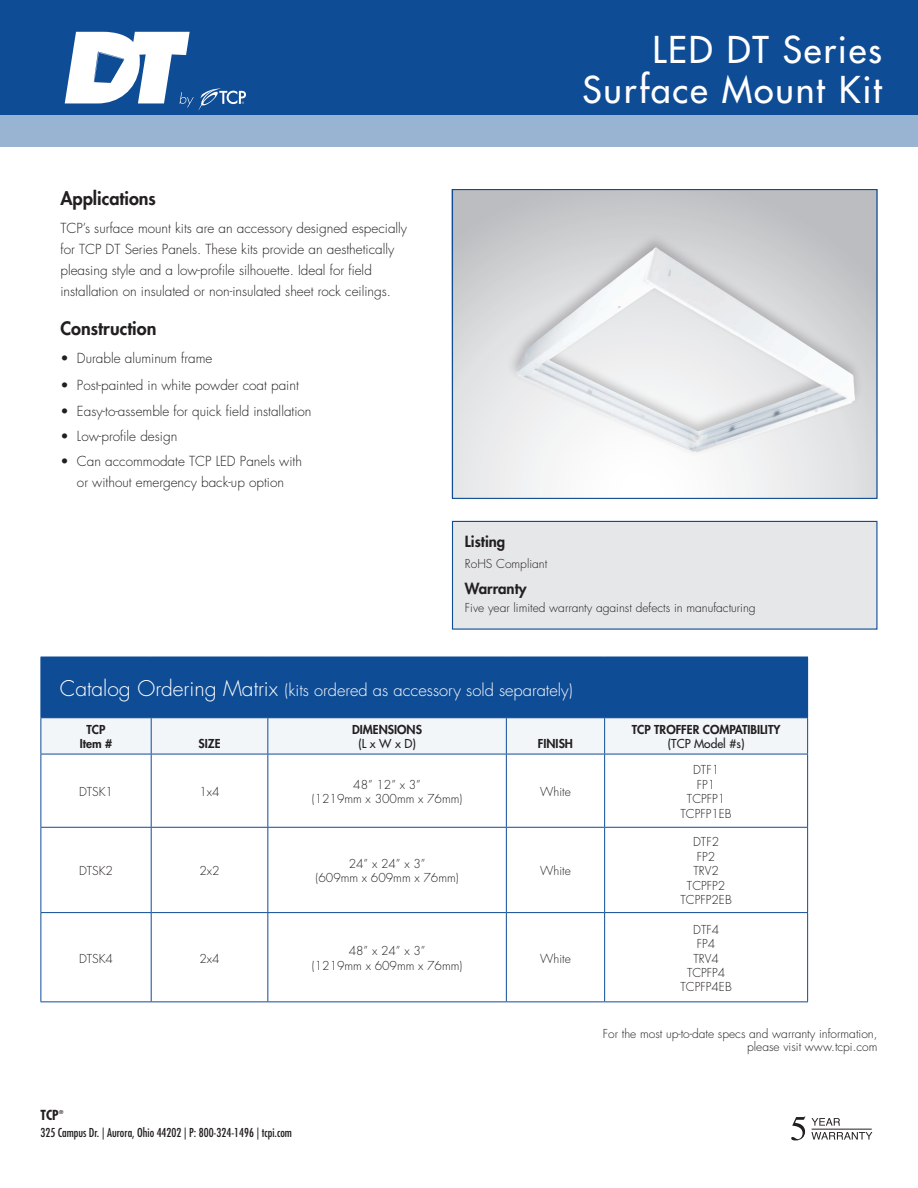
<style>
.page{position:relative;width:918px;height:1188px;background:#fff}
.page>*{position:absolute;margin:0;border:0;box-sizing:border-box;transform-origin:0 0}
.t1{font:500 36px/40.5px "Futura Std";letter-spacing:.05em;color:#fff;text-align:right}
.t2{font:800 18px "Futura Std";color:#231f20}
.t3{font:300 16.5px "Futura Std";color:#fff}
.t4{font:800 15px "Futura Std";color:#231f20}
.t5{font:300 13.5px/21px "Futura Std";color:#231f20}
.t6{font:700 condensed 13.5px "Futura Std";color:#231f20}
.t7{font:300 12px/14.4px "Futura Std";color:#231f20;text-align:center}
.t8{font:condensed 12px "Futura Std";color:#231f20}
.t9{font:800 12px/14.4px "Futura Std";color:#231f20;text-align:center}
.t10{font:500 12px "Futura Std";color:#231f20}
.t11{font:700 condensed 5.25px "Futura Std";color:#231f20}
.s1{font-size:21px}
</style>
<div class="page">
<div style="left:41px;top:657px;width:767px;height:61px;background:#0f4c96"></div>
<svg style="left:41px;top:718px;width:766px;height:36px"></svg>
<svg style="left:41px;top:755px;width:766px;height:246px"></svg>
<hr style="left:40px;top:657px;width:1px;height:60px;background:#0f4c96">
<hr style="left:40px;top:717px;width:111px;height:1px;background:#0f4c96">
<hr style="left:40px;top:718px;width:1px;height:36px;background:#0f4c96">
<hr style="left:151px;top:718px;width:1px;height:36px;background:#0f4c96">
<hr style="left:267px;top:718px;width:1px;height:36px;background:#0f4c96">
<hr style="left:506px;top:718px;width:1px;height:36px;background:#0f4c96">
<hr style="left:604px;top:718px;width:1px;height:36px;background:#0f4c96">
<hr style="left:807px;top:718px;width:1px;height:36px;background:#0f4c96">
<hr style="left:40px;top:754px;width:111px;height:1px;background:#0f4c96">
<hr style="left:40px;top:754px;width:1px;height:73px;background:#0f4c96">
<hr style="left:151px;top:754px;width:117px;height:1px;background:#0f4c96">
<hr style="left:151px;top:754px;width:1px;height:73px;background:#0f4c96">
<hr style="left:268px;top:754px;width:238px;height:1px;background:#0f4c96">
<hr style="left:267px;top:754px;width:1px;height:73px;background:#0f4c96">
<hr style="left:506px;top:754px;width:99px;height:1px;background:#0f4c96">
<hr style="left:506px;top:754px;width:1px;height:73px;background:#0f4c96">
<hr style="left:605px;top:754px;width:203px;height:1px;background:#0f4c96">
<hr style="left:604px;top:754px;width:1px;height:73px;background:#0f4c96">
<hr style="left:807px;top:754px;width:1px;height:73px;background:#0f4c96">
<hr style="left:40px;top:827px;width:111px;height:1px;background:#0f4c96">
<hr style="left:40px;top:828px;width:1px;height:84px;background:#0f4c96">
<hr style="left:151px;top:827px;width:117px;height:1px;background:#0f4c96">
<hr style="left:151px;top:828px;width:1px;height:84px;background:#0f4c96">
<hr style="left:268px;top:827px;width:238px;height:1px;background:#0f4c96">
<hr style="left:267px;top:828px;width:1px;height:84px;background:#0f4c96">
<hr style="left:506px;top:827px;width:99px;height:1px;background:#0f4c96">
<hr style="left:506px;top:828px;width:1px;height:84px;background:#0f4c96">
<hr style="left:605px;top:827px;width:203px;height:1px;background:#0f4c96">
<hr style="left:604px;top:828px;width:1px;height:84px;background:#0f4c96">
<hr style="left:807px;top:828px;width:1px;height:84px;background:#0f4c96">
<hr style="left:40px;top:912px;width:111px;height:1px;background:#0f4c96">
<hr style="left:40px;top:913px;width:1px;height:88px;background:#0f4c96">
<hr style="left:151px;top:912px;width:117px;height:1px;background:#0f4c96">
<hr style="left:151px;top:913px;width:1px;height:88px;background:#0f4c96">
<hr style="left:268px;top:912px;width:238px;height:1px;background:#0f4c96">
<hr style="left:267px;top:913px;width:1px;height:88px;background:#0f4c96">
<hr style="left:506px;top:912px;width:99px;height:1px;background:#0f4c96">
<hr style="left:506px;top:913px;width:1px;height:88px;background:#0f4c96">
<hr style="left:605px;top:912px;width:203px;height:1px;background:#0f4c96">
<hr style="left:604px;top:913px;width:1px;height:88px;background:#0f4c96">
<hr style="left:807px;top:913px;width:1px;height:88px;background:#0f4c96">
<hr style="left:40px;top:1001px;width:111px;height:1px;background:#0f4c96">
<hr style="left:151px;top:1001px;width:117px;height:1px;background:#0f4c96">
<hr style="left:268px;top:1001px;width:238px;height:1px;background:#0f4c96">
<hr style="left:506px;top:1001px;width:99px;height:1px;background:#0f4c96">
<hr style="left:605px;top:1001px;width:203px;height:1px;background:#0f4c96">
<svg style="left:454px;top:191px;width:422px;height:306px"></svg>
<div style="left:452px;top:521px;width:426px;height:109px;background:#e6e7e9;border:1px solid #0f4c96"></div>
<div style="left:452px;top:189px;width:426px;height:310px;border:1px solid #0f4c96"></div>
<div style="left:506px;top:232px;width:357px;height:224px;background:#231f20;opacity:.25"></div>
<img style="left:516px;top:247px;width:339px;height:206px">
<div style="left:0;top:114px;width:918px;height:33px;background:#99b3d3"></div>
<div style="left:0;top:0;width:918px;height:114px;background:#0f4c96"></div>
<svg style="left:65px;top:32px;width:181px;height:79px"></svg>
<hr style="left:812px;top:1129px;width:60px;height:1px;background:#231f20">
<svg style="left:791px;top:1116px;width:14px;height:24px"></svg>
<svg style="left:811px;top:1118px;width:29px;height:8px"></svg>
<svg style="left:811px;top:1132px;width:61px;height:8px"></svg>
<h2 class="t2" style="left:60px;top:187px;width:97px">Applications</h2>
<p class="t5" style="left:60px;top:218px;width:348px">TCP’s surface mount kits are an accessory designed especially for TCP DT Series Panels. These kits provide an aesthetically pleasing style and a low-profile silhouette. Ideal for field installation on insulated or non-insulated sheet rock ceilings.</p>
<h2 class="t2" style="left:60px;top:317px;width:97px">Construction</h2>
<p class="t5" style="left:60px;top:348px;width:154px">• Durable aluminum frame</p>
<p class="t5" style="left:60px;top:375px;width:240px">• Post-painted in white powder coat paint</p>
<p class="t5" style="left:60px;top:401px;width:253px">• Easy-to-assemble for quick field installation</p>
<p class="t5" style="left:60px;top:426px;width:118px">• Low-profile design</p>
<p class="t5" style="left:60px;top:451px;width:243px;text-align:center">• Can accommodate TCP LED Panels with or without emergency back-up option</p>
<h1 class="t1" style="left:582px;top:30px;width:301px">LED DT Series<br>Surface Mount Kit</h1>
<p class="t4" style="left:465px;top:532px;width:42px">Listing</p>
<p class="t7" style="left:465px;top:557px;width:84px">RoHS Compliant</p>
<p class="t4" style="left:465px;top:579px;width:63px">Warranty</p>
<p class="t7" style="left:465px;top:601px;width:292px">Five year limited warranty against defects in manufacturing</p>
<p class="t3" style="left:60px;top:680px;width:514px"><span class="s1">Catalog Ordering Matrix</span> (kits ordered as accessory sold separately)</p>
<p class="t9" style="left:80px;top:722px;width:34px">TCP<br>Item #</p>
<p class="t9" style="left:352px;top:722px;width:71px">DIMENSIONS</p>
<p class="t10" style="left:358px;top:736px;width:59px">(L x W x D)</p>
<p class="t9" style="left:538px;top:736px;width:37px">FINISH</p>
<p class="t9" style="left:198px;top:736px;width:24px">SIZE</p>
<p class="t7" style="left:79px;top:785px;width:36px">DTSK1</p>
<p class="t7" style="left:199px;top:785px;width:22px">1x4</p>
<p class="t7" style="left:312px;top:778px;width:152px">48” 12” x 3”<br>(1219mm x 300mm x 76mm)</p>
<p class="t7" style="left:540px;top:785px;width:32px">White</p>
<p class="t7" style="left:79px;top:864px;width:36px">DTSK2</p>
<p class="t7" style="left:199px;top:864px;width:22px">2x2</p>
<p class="t7" style="left:316px;top:857px;width:144px">24” x 24” x 3”<br>(609mm x 609mm x 76mm)</p>
<p class="t7" style="left:540px;top:864px;width:32px">White</p>
<p class="t7" style="left:79px;top:951px;width:36px">DTSK4</p>
<p class="t7" style="left:199px;top:951px;width:22px">2x4</p>
<p class="t7" style="left:312px;top:944px;width:152px">48” x 24” x 3”<br>(1219mm x 609mm x 76mm)</p>
<p class="t7" style="left:540px;top:951px;width:32px">White</p>
<p class="t6" style="left:40px;top:1107px;width:20px">TCP</p>
<p class="t11" style="left:59px;top:1109px;width:6px">®</p>
<p class="t8" style="left:40px;top:1125px;width:253px">325 Campus Dr. | Aurora, Ohio 44202 | P: 800-324-1496 | tcpi.com</p>
<p class="t9" style="left:632px;top:722px;width:150px">TCP TROFFER COMPATIBILITY</p>
<p class="t10" style="left:668px;top:736px;width:78px">(TCP Model #s)</p>
<p class="t7" style="left:681px;top:763px;width:53px">DTF1<br>FP1<br>TCPFP1<br>TCPFP1EB</p>
<p class="t7" style="left:681px;top:835px;width:53px">DTF2<br>FP2<br>TRV2<br>TCPFP2<br>TCPFP2EB</p>
<p class="t7" style="left:681px;top:923px;width:53px">DTF4<br>FP4<br>TRV4<br>TCPFP4<br>TCPFP4EB</p>
<p class="t7" style="left:603px;top:1027px;width:276px;line-height:13.5px;text-align:right">For the most up-to-date specs and warranty information, please visit www.tcpi.com</p>
</div>
